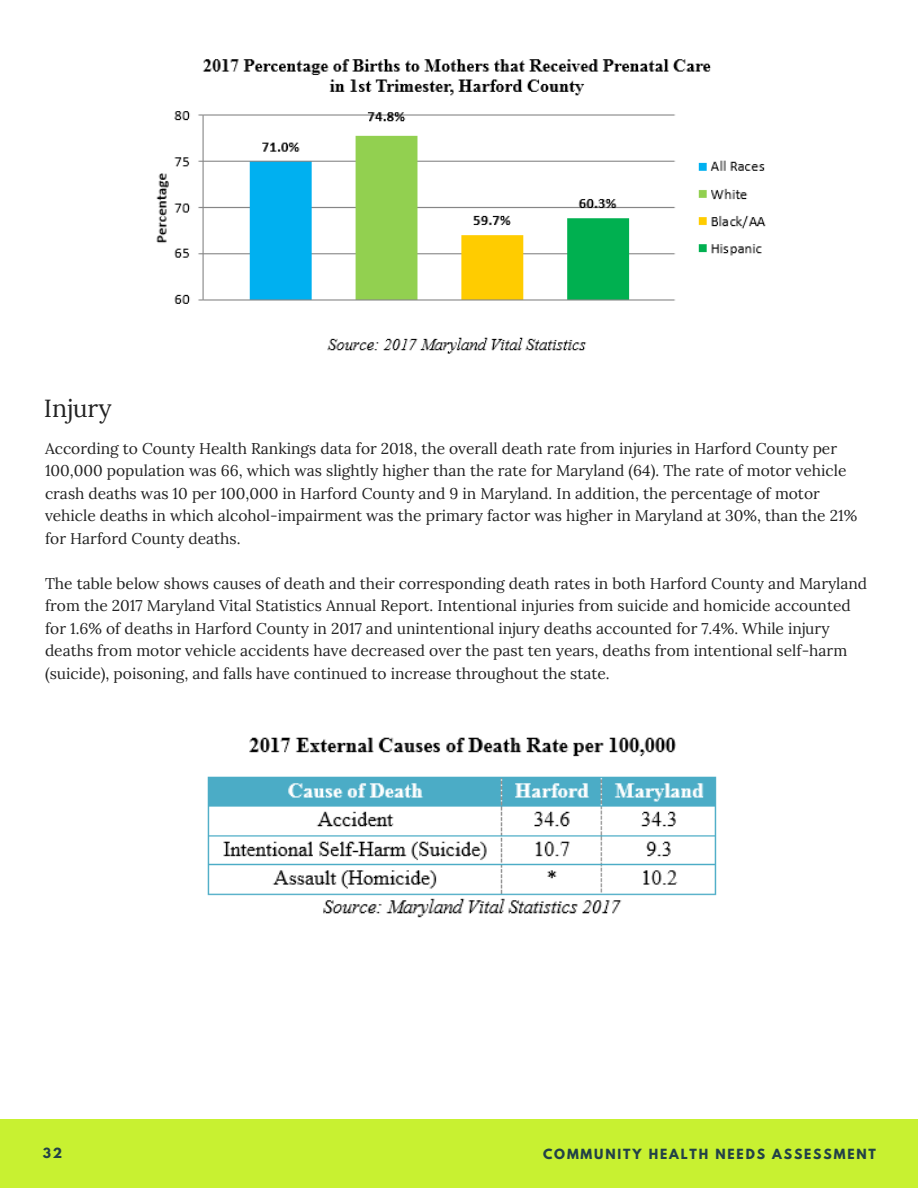
<style>
.page{position:relative;width:918px;height:1188px;background:#fff}
.page>*{position:absolute;margin:0;border:0;box-sizing:border-box;transform-origin:0 0}
.t1{font:24.9px "Lora";color:#222}
.t2{font:15.6px/22.5px "Lora";color:#222}
.t3{font:700 12.45px "League Spartan";letter-spacing:.15em;color:#224147}
</style>
<div class="page">
<div style="left:0;top:1119px;width:918px;height:69px;background:#c8f131"></div>
<img style="left:156px;top:59px;width:610px;height:295px">
<img style="left:207px;top:737px;width:510px;height:181px">
<h1 class="t1" style="left:44px;top:392px;width:69px">Injury</h1>
<p class="t2" style="left:45px;top:437px;width:814px">According to County Health Rankings data for 2018, the overall death rate from injuries in Harford County per 100,000 population was 66, which was slightly higher than the rate for Maryland (64). The rate of motor vehicle crash deaths was 10 per 100,000 in Harford County and 9 in Maryland. In addition, the percentage of motor vehicle deaths in which alcohol-impairment was the primary factor was higher in Maryland at 30%, than the 21% for Harford County deaths.</p>
<p class="t2" style="left:45px;top:572px;width:824px">The table below shows causes of death and their corresponding death rates in both Harford County and Maryland from the 2017 Maryland Vital Statistics Annual Report. Intentional injuries from suicide and homicide accounted for 1.6% of deaths in Harford County in 2017 and unintentional injury deaths accounted for 7.4%. While injury deaths from motor vehicle accidents have decreased over the past ten years, deaths from intentional self-harm (suicide), poisoning, and falls have continued to increase throughout the state.</p>
<p class="t3" style="left:43px;top:1146px;width:21px">32</p>
<p class="t3" style="left:543px;top:1148px;width:334px">COMMUNITY HEALTH NEEDS ASSESSMENT</p>
</div>
